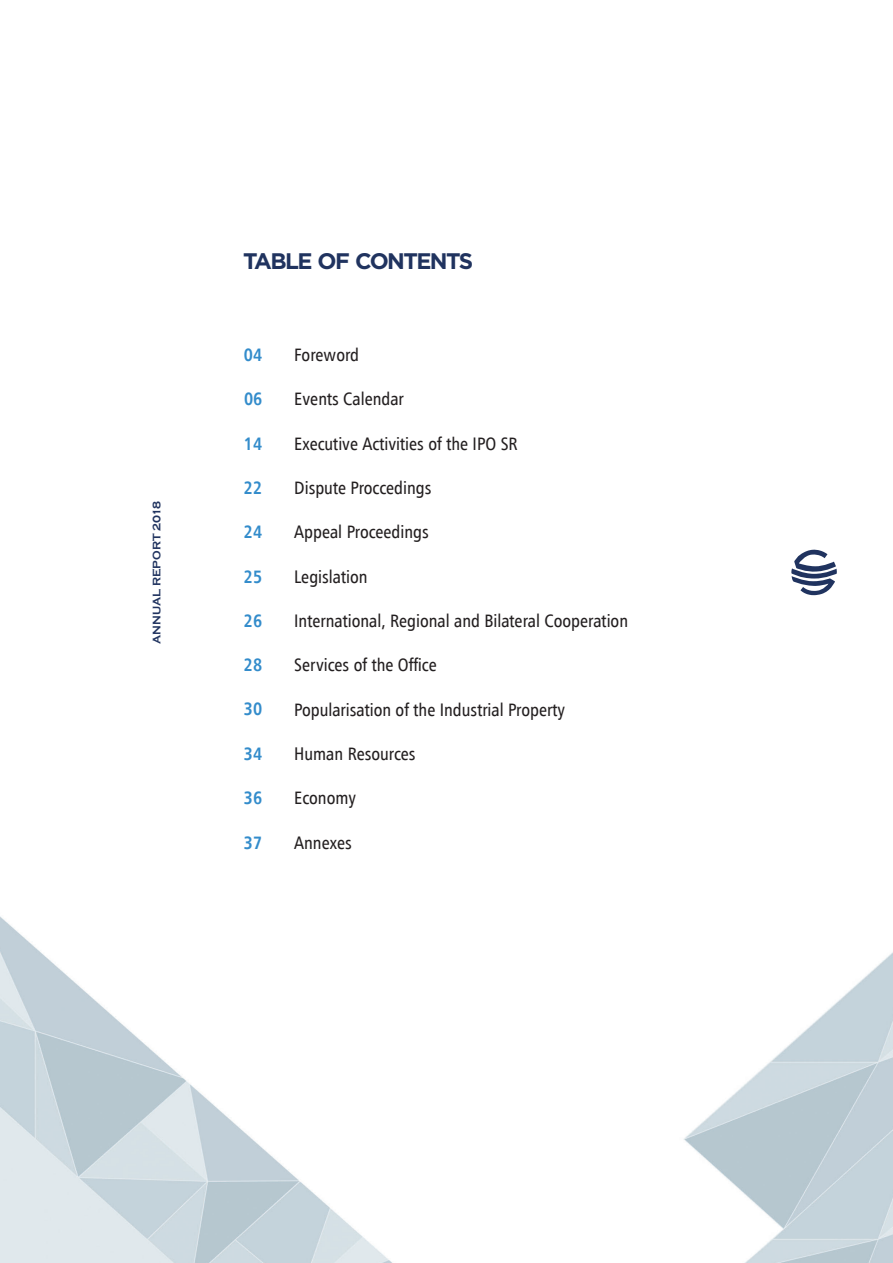
<style>
.page{position:relative;width:893px;height:1263px;background:#fff}
.page>*{position:absolute;margin:0;border:0;box-sizing:border-box;transform-origin:0 0}
.t1{font:700 22.5px "Gotham";letter-spacing:-.07em;color:#20335f}
.t2{font:18px "Humanist 777 AT Roman Condensed B";color:#231f20}
.t3{font:18px "Humanist 777 AT Bold Condensed B";color:#338ccb}
.t4{font:700 11.25px "Copperplate Gothic";color:#20335f}
</style>
<div class="page">
<img style="left:0;top:595px;width:893px;height:668px">
<svg style="left:791px;top:549px;width:46px;height:46px"></svg>
<p class="t4" style="left:150px;top:644px;width:144px;rotate:-90deg">ANNUAL REPORT 2018</p>
<p class="t1" style="left:243px;top:252px;width:232px">TABLE OF CONTENTS</p>
<p class="t3" style="left:244px;top:347px;width:20px">04</p>
<p class="t3" style="left:244px;top:392px;width:20px">06</p>
<p class="t3" style="left:244px;top:436px;width:20px">14</p>
<p class="t3" style="left:244px;top:480px;width:20px">22</p>
<p class="t3" style="left:244px;top:525px;width:20px">24</p>
<p class="t3" style="left:244px;top:569px;width:20px">25</p>
<p class="t3" style="left:244px;top:613px;width:20px">26</p>
<p class="t3" style="left:244px;top:658px;width:20px">28</p>
<p class="t3" style="left:244px;top:702px;width:20px">30</p>
<p class="t3" style="left:244px;top:746px;width:20px">34</p>
<p class="t3" style="left:244px;top:791px;width:20px">36</p>
<p class="t3" style="left:244px;top:835px;width:20px">37</p>
<p class="t2" style="left:294px;top:347px;width:66px">Foreword</p>
<p class="t2" style="left:294px;top:392px;width:111px">Events Calendar</p>
<p class="t2" style="left:294px;top:436px;width:225px">Executive Activities of the IPO SR</p>
<p class="t2" style="left:294px;top:480px;width:139px">Dispute Proccedings</p>
<p class="t2" style="left:294px;top:525px;width:136px">Appeal Proceedings</p>
<p class="t2" style="left:294px;top:569px;width:75px">Legislation</p>
<p class="t2" style="left:294px;top:613px;width:335px">International, Regional and Bilateral Cooperation</p>
<p class="t2" style="left:294px;top:658px;width:144px">Services of the Office</p>
<p class="t2" style="left:294px;top:702px;width:272px">Popularisation of the Industrial Property</p>
<p class="t2" style="left:294px;top:746px;width:123px">Human Resources</p>
<p class="t2" style="left:294px;top:791px;width:63px">Economy</p>
<p class="t2" style="left:294px;top:835px;width:59px">Annexes</p>
</div>
